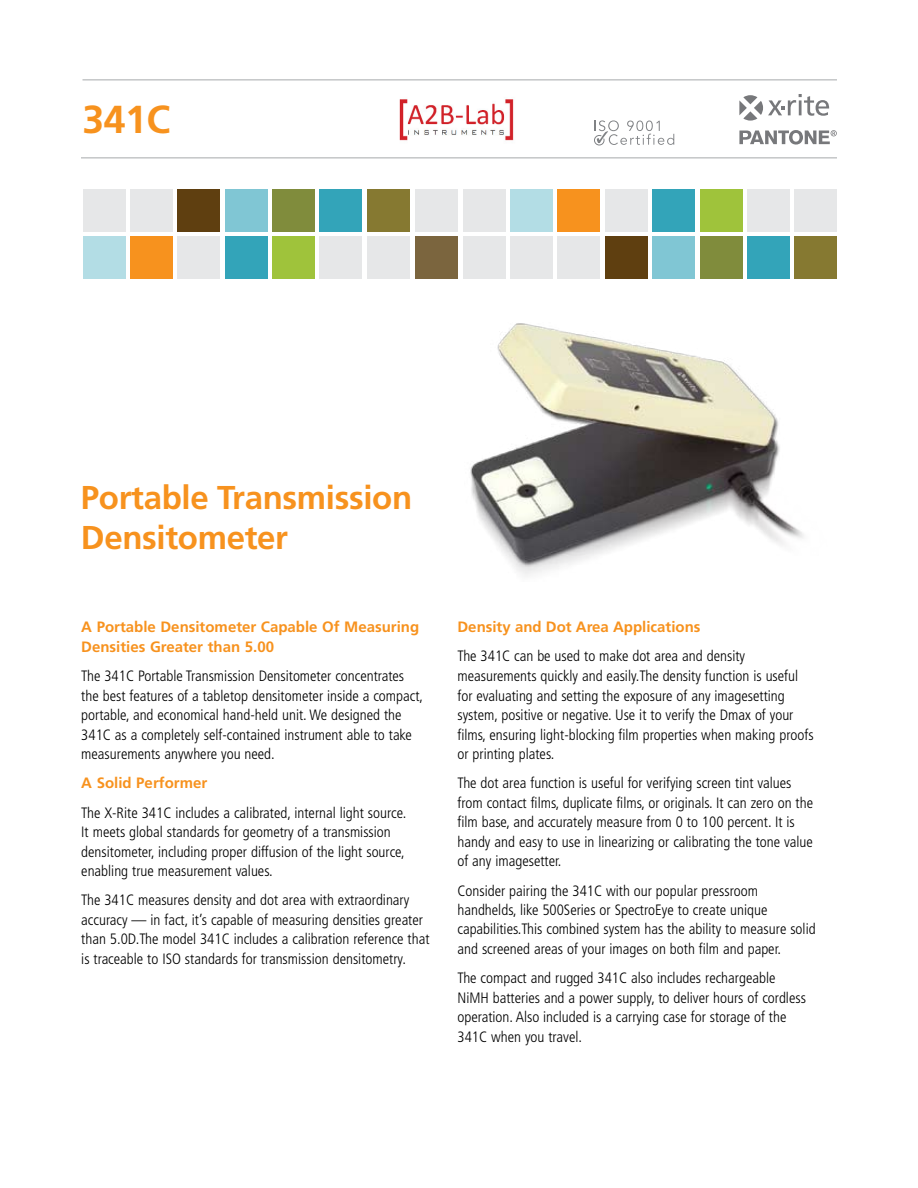
<style>
.page{position:relative;width:918px;height:1188px;background:#fff}
.page>*{position:absolute;margin:0;border:0;box-sizing:border-box;transform-origin:0 0}
.t1{font:700 39px "Frutiger";color:#f7921e}
.t2{font:700 33px/40.5px "Frutiger";letter-spacing:-.01em;color:#f7921e}
.t3{font:300 condensed 15px/19.5px "Frutiger";color:#000}
.t4{font:700 15px/19.5px "Frutiger";color:#f7921e}
</style>
<div class="page">
<div style="left:83px;top:189px;width:43px;height:42px;background:#e6e7e8"></div>
<div style="left:130px;top:189px;width:42px;height:42px;background:#e6e7e8"></div>
<div style="left:178px;top:189px;width:42px;height:42px;background:#5f3f10"></div>
<div style="left:83px;top:236px;width:43px;height:42px;background:#b3dde5"></div>
<div style="left:130px;top:236px;width:42px;height:42px;background:#f7921e"></div>
<div style="left:178px;top:236px;width:42px;height:42px;background:#e6e7e8"></div>
<div style="left:225px;top:189px;width:42px;height:42px;background:#80c6d4"></div>
<div style="left:273px;top:189px;width:42px;height:42px;background:#808c3c"></div>
<div style="left:320px;top:189px;width:42px;height:42px;background:#33a4b9"></div>
<div style="left:367px;top:189px;width:43px;height:42px;background:#867931"></div>
<div style="left:415px;top:189px;width:42px;height:42px;background:#e6e7e8"></div>
<div style="left:225px;top:236px;width:42px;height:42px;background:#33a4b9"></div>
<div style="left:273px;top:236px;width:42px;height:42px;background:#9fc33b"></div>
<div style="left:320px;top:236px;width:42px;height:42px;background:#e6e7e8"></div>
<div style="left:367px;top:236px;width:43px;height:42px;background:#e6e7e8"></div>
<div style="left:415px;top:236px;width:42px;height:42px;background:#7b653e"></div>
<div style="left:463px;top:236px;width:42px;height:42px;background:#e6e7e8"></div>
<div style="left:511px;top:236px;width:42px;height:42px;background:#e6e7e8"></div>
<div style="left:558px;top:236px;width:42px;height:42px;background:#e6e7e8"></div>
<div style="left:605px;top:236px;width:42px;height:42px;background:#5f3f10"></div>
<div style="left:463px;top:189px;width:42px;height:42px;background:#e6e7e8"></div>
<div style="left:511px;top:189px;width:42px;height:42px;background:#b3dde5"></div>
<div style="left:558px;top:189px;width:42px;height:42px;background:#f7921e"></div>
<div style="left:605px;top:189px;width:42px;height:42px;background:#e6e7e8"></div>
<div style="left:653px;top:236px;width:42px;height:42px;background:#80c6d4"></div>
<div style="left:700px;top:236px;width:42px;height:42px;background:#808c3c"></div>
<div style="left:747px;top:236px;width:42px;height:42px;background:#33a4b9"></div>
<div style="left:795px;top:236px;width:42px;height:42px;background:#867931"></div>
<div style="left:653px;top:189px;width:42px;height:42px;background:#33a4b9"></div>
<div style="left:700px;top:189px;width:42px;height:42px;background:#9fc33b"></div>
<div style="left:747px;top:189px;width:42px;height:42px;background:#e6e7e8"></div>
<div style="left:795px;top:189px;width:42px;height:42px;background:#e6e7e8"></div>
<hr style="left:81px;top:158px;width:756px;height:1px;background:#a7a9ac">
<hr style="left:82px;top:80px;width:755px;height:1px;background:#a7a9ac">
<svg style="left:739px;top:130px;width:98px;height:15px"></svg>
<svg style="left:739px;top:94px;width:90px;height:27px"></svg>
<img style="left:470px;top:323px;width:334px;height:253px">
<svg style="left:594px;top:120px;width:80px;height:26px"></svg>
<img style="left:399px;top:99px;width:115px;height:42px">
<h1 class="t1" style="left:82px;top:96px;width:89px">341C</h1>
<h2 class="t2" style="left:81px;top:477px;width:333px">Portable Transmission<br>Densitometer</h2>
<p class="t4" style="left:81px;top:617px;width:340px">A Portable Densitometer Capable Of Measuring<br>Densities Greater than 5.00</p>
<p class="t3" style="left:81px;top:666px;width:343px">The 341C Portable Transmission Densitometer concentrates the best features of a tabletop densitometer inside a compact, portable, and economical hand-held unit. We designed the 341C as a completely self-contained instrument able to take measurements anywhere you need.</p>
<p class="t4" style="left:81px;top:773px;width:127px">A Solid Performer</p>
<p class="t3" style="left:81px;top:803px;width:326px">The X-Rite 341C includes a calibrated, internal light source.<br>It meets global standards for geometry of a transmission densitometer, including proper diffusion of the light source, enabling true measurement values.</p>
<p class="t3" style="left:81px;top:891px;width:350px">The 341C measures density and dot area with extraordinary accuracy — in fact, it’s capable of measuring densities greater than 5.0D.The model 341C includes a calibration reference that is traceable to ISO standards for transmission densitometry.</p>
<p class="t4" style="left:458px;top:617px;width:245px">Density and Dot Area Applications</p>
<p class="t3" style="left:458px;top:647px;width:358px">The 341C can be used to make dot area and density measurements quickly and easily.The density function is useful for evaluating and setting the exposure of any imagesetting system, positive or negative. Use it to verify the Dmax of your films, ensuring light-blocking film properties when making proofs or printing plates.</p>
<p class="t3" style="left:458px;top:774px;width:357px">The dot area function is useful for verifying screen tint values from contact films, duplicate films, or originals. It can zero on the film base, and accurately measure from 0 to 100 percent. It is handy and easy to use in linearizing or calibrating the tone value of any imagesetter.</p>
<p class="t3" style="left:458px;top:881px;width:360px">Consider pairing the 341C with our popular pressroom handhelds, like 500Series or SpectroEye to create unique capabilities.This combined system has the ability to measure solid and screened areas of your images on both film and paper.</p>
<p class="t3" style="left:458px;top:969px;width:350px">The compact and rugged 341C also includes rechargeable NiMH batteries and a power supply, to deliver hours of cordless operation. Also included is a carrying case for storage of the 341C when you travel.</p>
</div>
